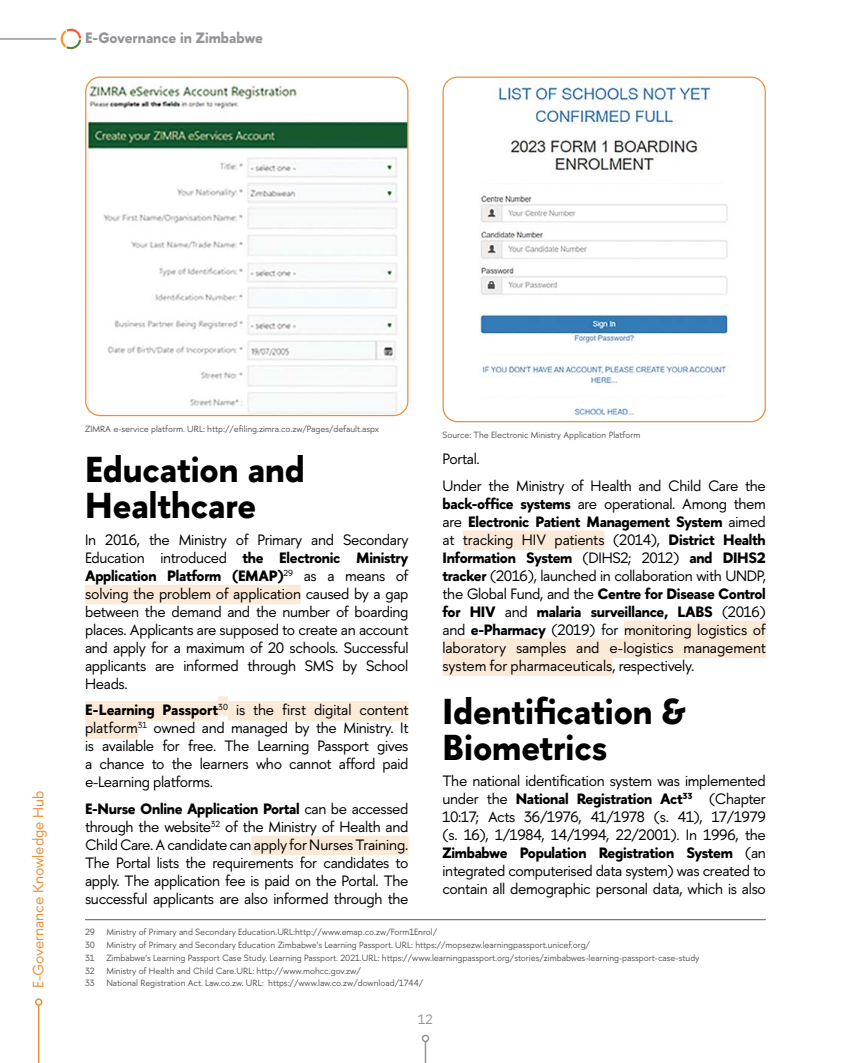
<style>
.page{position:relative;width:851px;height:1063px;background:#fff}
.page>*{position:absolute;margin:0;border:0;box-sizing:border-box;transform-origin:0 0}
.t1{font:700 36px/36px "HSE Sans";color:#000}
.t2{font:15px/18px "HSE Sans";letter-spacing:-.02em;color:#000;text-align:justify}
.t3{font:15px "HSE Sans";color:#e9903b}
.t4{font:700 15px "HSE Sans";color:#939598}
.t5{font:13.5px "HSE Sans";color:#939598}
.t6{font:9px "HSE Sans";color:#58595b}
.s1{font-weight:700}
</style>
<div class="page">
<hr style="left:424px;top:1041px;width:2px;height:22px;background:#939598">
<div style="left:421px;top:1035px;width:8px;height:7px;border:2px solid #939598;border-radius:50%"></div>
<hr style="left:38px;top:1005px;width:1px;height:58px;background:#e9903b">
<div style="left:35px;top:998px;width:7px;height:8px;border:2px solid #e9903b;border-radius:50%"></div>
<hr style="left:0;top:38px;width:56px;height:2px;background:#939598">
<svg style="left:60px;top:29px;width:21px;height:20px"></svg>
<div style="left:85px;top:585px;width:216px;height:19px;background:#fcead8"></div>
<div style="left:85px;top:701px;width:133px;height:20px;background:#fcead8"></div>
<div style="left:218px;top:696px;width:10px;height:20px;background:#fcead8"></div>
<div style="left:228px;top:701px;width:180px;height:20px;background:#fcead8"></div>
<div style="left:85px;top:719px;width:53px;height:20px;background:#fcead8"></div>
<div style="left:251px;top:836px;width:157px;height:19px;background:#fcead8"></div>
<hr style="left:85px;top:919px;width:680px;height:1px;background:#58595b">
<div style="left:463px;top:531px;width:141px;height:19px;background:#fcead8"></div>
<div style="left:624px;top:621px;width:141px;height:19px;background:#fcead8"></div>
<div style="left:442px;top:639px;width:323px;height:19px;background:#fcead8"></div>
<div style="left:442px;top:657px;width:170px;height:19px;background:#fcead8"></div>
<img style="left:86px;top:77px;width:322px;height:339px">
<div style="left:85px;top:77px;width:323px;height:339px;border:1px solid #e9903b;border-radius:14px"></div>
<img style="left:444px;top:77px;width:321px;height:345px">
<div style="left:442px;top:77px;width:323px;height:345px;border:1px solid #e9903b;border-radius:14px"></div>
<p class="t4" style="left:85px;top:28px;width:179px">E-Governance in Zimbabwe</p>
<p class="t3" style="left:29px;top:988px;width:199px;rotate:-90deg">E-Governance Knowledge Hub</p>
<p class="t6" style="left:85px;top:423px;width:295px">ZIMRA e-service platform. URL: http://efiling.zimra.co.zw/Pages/default.aspx</p>
<p class="t6" style="left:442px;top:430px;width:199px">Source: The Electronic Ministry Application Platform</p>
<p class="t2" style="left:442px;top:446px;width:325px;line-height:26.5px">Portal.<br>Under the Ministry of Health and Child Care the</p>
<p class="t2" style="left:442px;top:495px;width:325px"><span class="s1">back-office systems</span> are operational. Among them are <span class="s1">Electronic Patient Management System</span> aimed at tracking HIV patients (2014), <span class="s1">District Health Information System</span> (DIHS2; 2012) <span class="s1">and DIHS2 tracker</span> (2016), launched in collaboration with UNDP, the Global Fund, and the <span class="s1">Centre for Disease Control for HIV</span> and <span class="s1">malaria surveillance, LABS</span> (2016) and <span class="s1">e-Pharmacy</span> (2019) for monitoring logistics of laboratory samples and e-logistics management system for pharmaceuticals, respectively.</p>
<h1 class="t1" style="left:442px;top:693px;width:244px">Identification &amp;<br>Biometrics</h1>
<p class="t2" style="left:442px;top:772px;width:325px">The national identification system was implemented under the <span class="s1">National Registration Act</span><sup>33</sup> (Chapter 10:17; Acts 36/1976, 41/1978 (s. 41), 17/1979 (s. 16), 1/1984, 14/1994, 22/2001). In 1996, the <span class="s1">Zimbabwe Population Registration System</span> (an integrated computerised data system) was created to contain all demographic personal data, which is also</p>
<h1 class="t1" style="left:85px;top:452px;width:221px">Education and<br>Healthcare</h1>
<p class="t2" style="left:85px;top:531px;width:325px">In 2016, the Ministry of Primary and Secondary Education introduced <span class="s1">the Electronic Ministry Application Platform (EMAP)</span><sup>29</sup> as a means of solving the problem of application caused by a gap between the demand and the number of boarding places. Applicants are supposed to create an account and apply for a maximum of 20 schools. Successful applicants are informed through SMS by School Heads.</p>
<p class="t2" style="left:85px;top:702px;width:325px"><span class="s1">E-Learning Passport</span><sup>30</sup> is the first digital content platform<sup>31</sup> owned and managed by the Ministry. It is available for free. The Learning Passport gives a chance to the learners who cannot afford paid e-Learning platforms.</p>
<p class="t2" style="left:85px;top:800px;width:325px"><span class="s1">E-Nurse Online Application Portal</span> can be accessed through the website<sup>32</sup> of the Ministry of Health and Child Care. A candidate can apply for Nurses Training.<br>The Portal lists the requirements for candidates to apply. The application fee is paid on the Portal. The successful applicants are also informed through the</p>
<p class="t6" style="left:85px;top:926px;width:11px">29</p>
<p class="t6" style="left:106px;top:926px;width:332px">Ministry of Primary and Secondary Education.URL:http://www.emap.co.zw/Form1Enrol/</p>
<p class="t6" style="left:85px;top:939px;width:11px">30</p>
<p class="t6" style="left:106px;top:939px;width:485px">Ministry of Primary and Secondary Education Zimbabwe’s Learning Passport. URL: https://mopsezw.learningpassport.unicef.org/</p>
<p class="t6" style="left:85px;top:952px;width:11px">31</p>
<p class="t6" style="left:106px;top:952px;width:594px">Zimbabwe’s Learning Passport Case Study. Learning Passport. 2021.URL: https://www.learningpassport.org/stories/zimbabwes-learning-passport-case-study</p>
<p class="t6" style="left:85px;top:965px;width:11px">32</p>
<p class="t6" style="left:106px;top:965px;width:256px">Ministry of Health and Child Care.URL: http://www.mohcc.gov.zw/</p>
<p class="t6" style="left:85px;top:978px;width:11px">33</p>
<p class="t6" style="left:106px;top:978px;width:318px">National Registration Act. Law.co.zw. URL: https://www.law.co.zw/download/1744/</p>
<p class="t5" style="left:418px;top:1011px;width:16px">12</p>
</div>
